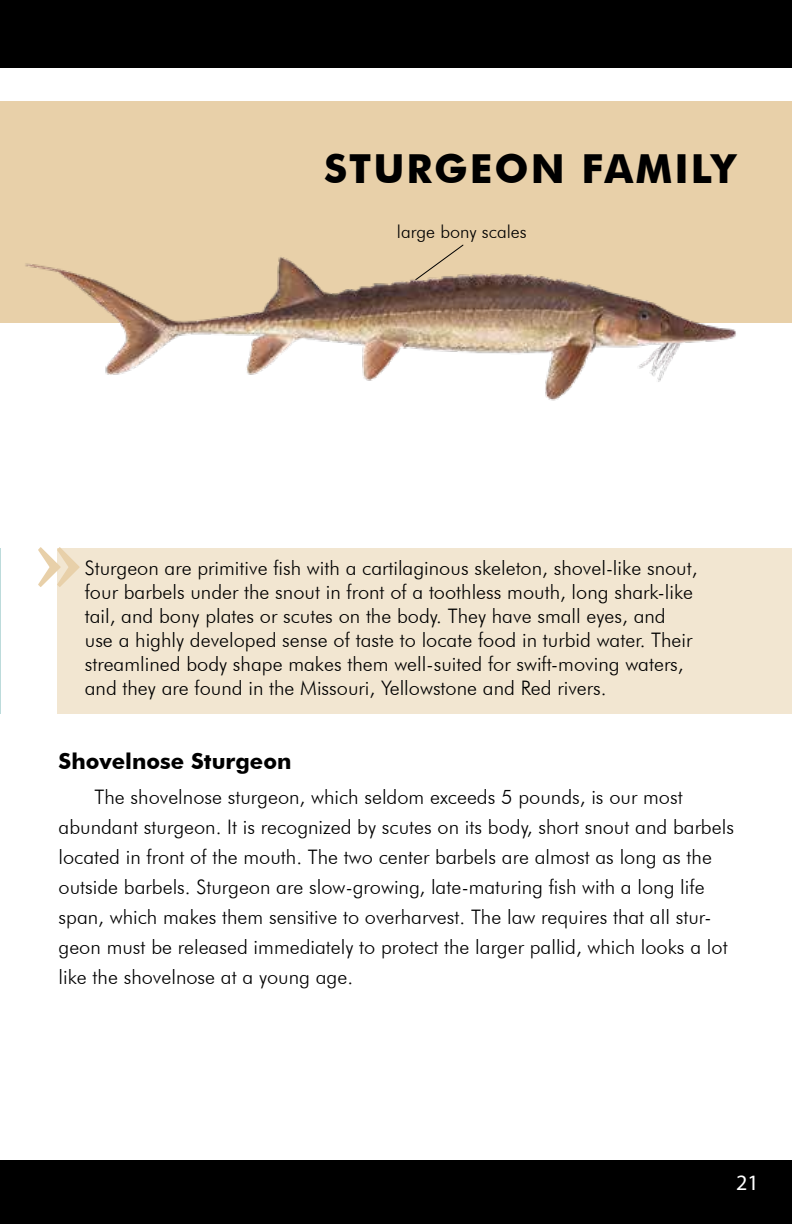
<style>
.page{position:relative;width:792px;height:1224px;background:#fff}
.page>*{position:absolute;margin:0;border:0;box-sizing:border-box;transform-origin:0 0}
.t1{font:700 40px "Futura BT";letter-spacing:.05em;color:#000}
.t2{font:700 22px "Futura BT";color:#000}
.t3{font:22px "Myriad Pro";color:#fff}
.t4{font:300 20px/30px "Futura BT";color:#000}
.t5{font:300 18px "Futura BT";color:#000}
</style>
<div class="page">
<div style="left:58px;top:548px;width:734px;height:166px;background:#f2e6d1"></div>
<hr style="left:0;top:548px;width:1px;height:166px;background:#7ebbbb">
<div style="left:0;top:101px;width:792px;height:221px;background:#e8d0a9"></div>
<div style="left:0;top:0;width:792px;height:68px;background:#000"></div>
<div style="left:0;top:1160px;width:792px;height:64px;background:#000"></div>
<svg style="left:38px;top:547px;width:42px;height:40px"></svg>
<img style="left:16px;top:244px;width:737px;height:157px">
<h1 class="t1" style="left:324px;top:144px;width:413px">STURGEON FAMILY</h1>
<p class="t5" style="left:397px;top:221px;width:131px">large bony scales</p>
<p class="t4" style="left:85px;top:556px;width:614px;line-height:24px">Sturgeon are primitive fish with a cartilaginous skeleton, shovel-like snout, four barbels under the snout in front of a toothless mouth, long shark-like tail, and bony plates or scutes on the body. They have small eyes, and use a highly developed sense of taste to locate food in turbid water. Their streamlined body shape makes them well-suited for swift-moving waters, and they are found in the Missouri, Yellowstone and Red rivers.</p>
<p class="t2" style="left:59px;top:747px;width:234px">Shovelnose Sturgeon</p>
<p class="t4" style="left:59px;top:782px;width:677px;text-indent:36px">The shovelnose sturgeon, which seldom exceeds 5 pounds, is our most abundant sturgeon. It is recognized by scutes on its body, short snout and barbels located in front of the mouth. The two center barbels are almost as long as the outside barbels. Sturgeon are slow-growing, late-maturing fish with a long life span, which makes them sensitive to overharvest. The law requires that all stur&shy;geon must be released immediately to protect the larger pallid, which looks a lot like the shovelnose at a young age.</p>
<p class="t3" style="left:736px;top:1169px;width:24px">21</p>
</div>
